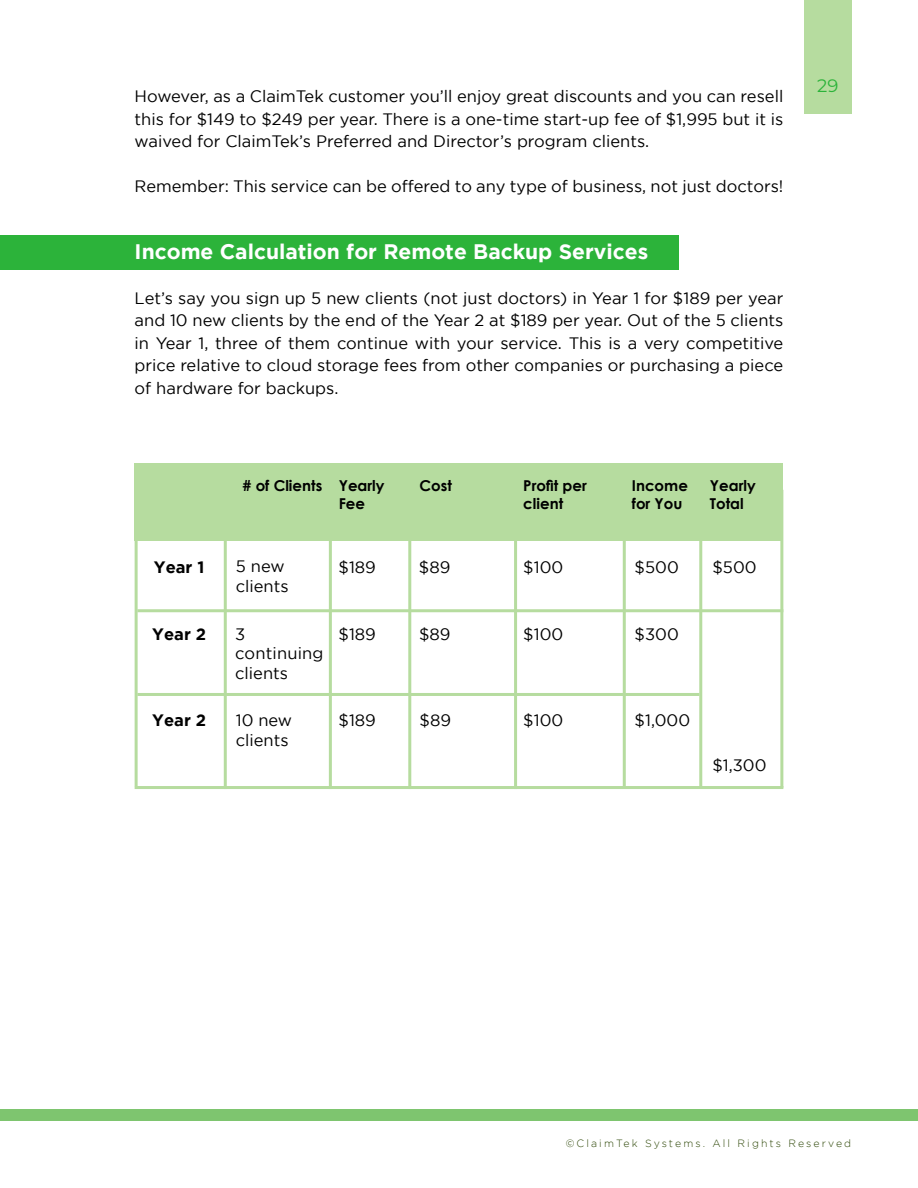
<style>
.page{position:relative;width:918px;height:1188px;background:#fff}
.page>*{position:absolute;margin:0;border:0;box-sizing:border-box;transform-origin:0 0}
.t1{font:700 21px "Gotham";color:#fff}
.t2{font:18px "Montserrat";color:#2cb33a}
.t3{font:16.5px/22.5px "Gotham";color:#000;text-align:justify}
.t4{font:700 16.5px "Gotham";color:#000}
.t5{font:700 15px/18px "Century Gothic";color:#000}
.t6{font:300 10.5px "Gotham";letter-spacing:.2em;color:#2c4605}
</style>
<div class="page">
<div style="left:804px;top:0;width:47px;height:114px;background:#b6dc9f"></div>
<div style="left:0;top:1109px;width:918px;height:11px;background:#7ec56f"></div>
<div style="left:0;top:235px;width:679px;height:34px;background:#2cb33a"></div>
<hr style="left:135px;top:479px;width:3px;height:307px;background:#b6dc9f">
<div style="left:135px;top:463px;width:648px;height:78px;background:#b6dc9f"></div>
<hr style="left:224px;top:503px;width:3px;height:286px;background:#b6dc9f">
<hr style="left:329px;top:503px;width:3px;height:286px;background:#b6dc9f">
<hr style="left:408px;top:503px;width:3px;height:286px;background:#b6dc9f">
<hr style="left:514px;top:503px;width:3px;height:286px;background:#b6dc9f">
<hr style="left:623px;top:503px;width:3px;height:285px;background:#b6dc9f">
<hr style="left:699px;top:503px;width:3px;height:285px;background:#b6dc9f">
<hr style="left:780px;top:490px;width:3px;height:298px;background:#b6dc9f">
<hr style="left:137px;top:609px;width:646px;height:3px;background:#b6dc9f">
<hr style="left:137px;top:693px;width:562px;height:3px;background:#b6dc9f">
<hr style="left:135px;top:786px;width:648px;height:3px;background:#b6dc9f">
<p class="t3" style="left:135px;top:85px;width:650px">However, as a ClaimTek customer you’ll enjoy great discounts and you can resell this for $149 to $249 per year. There is a one-time start-up fee of $1,995 but it is waived for ClaimTek’s Preferred and Director’s program clients.</p>
<p class="t3" style="left:135px;top:175px;width:650px">Remember: This service can be offered to any type of business, not just doctors!</p>
<p class="t1" style="left:135px;top:239px;width:515px">Income Calculation for Remote Backup Services</p>
<p class="t3" style="left:135px;top:287px;width:650px">Let’s say you sign up 5 new clients (not just doctors) in Year 1 for $189 per year and 10 new clients by the end of the Year 2 at $189 per year. Out of the 5 clients in Year 1, three of them continue with your service. This is a very competitive price relative to cloud storage fees from other companies or purchasing a piece of hardware for backups.</p>
<p class="t5" style="left:242px;top:476px;width:81px"># of Clients</p>
<p class="t5" style="left:339px;top:476px;width:47px">Yearly<br>Fee</p>
<p class="t5" style="left:420px;top:476px;width:34px">Cost</p>
<p class="t5" style="left:523px;top:476px;width:65px">Profit per client</p>
<p class="t5" style="left:632px;top:476px;width:58px">Income for You</p>
<p class="t5" style="left:710px;top:476px;width:47px">Yearly<br>Total</p>
<p class="t4" style="left:154px;top:557px;width:52px">Year 1</p>
<p class="t3" style="left:236px;top:555px;width:50px">5 new</p>
<p class="t3" style="left:236px;top:575px;width:54px">clients</p>
<p class="t3" style="left:339px;top:555px;width:39px">$189</p>
<p class="t3" style="left:419px;top:556px;width:33px">$89</p>
<p class="t3" style="left:523px;top:556px;width:41px">$100</p>
<p class="t3" style="left:635px;top:556px;width:46px">$500</p>
<p class="t3" style="left:712px;top:555px;width:46px">$500</p>
<p class="t3" style="left:339px;top:622px;width:39px">$189</p>
<p class="t3" style="left:419px;top:622px;width:33px">$89</p>
<p class="t3" style="left:523px;top:622px;width:41px">$100</p>
<p class="t4" style="left:152px;top:624px;width:55px">Year 2</p>
<p class="t3" style="left:235px;top:624px;width:90px;line-height:19.5px;text-align:left">3 continuing clients</p>
<p class="t3" style="left:236px;top:710px;width:58px;line-height:19.5px">10 new clients</p>
<p class="t4" style="left:152px;top:711px;width:55px">Year 2</p>
<p class="t3" style="left:523px;top:709px;width:41px">$100</p>
<p class="t3" style="left:339px;top:709px;width:39px">$189</p>
<p class="t3" style="left:420px;top:709px;width:33px">$89</p>
<p class="t3" style="left:635px;top:622px;width:46px">$300</p>
<p class="t3" style="left:635px;top:709px;width:57px">$1,000</p>
<p class="t3" style="left:712px;top:754px;width:56px">$1,300</p>
<p class="t2" style="left:817px;top:73px;width:23px">29</p>
<p class="t6" style="left:566px;top:1138px;width:287px">©ClaimTek Systems. All Rights Reserved</p>
</div>
